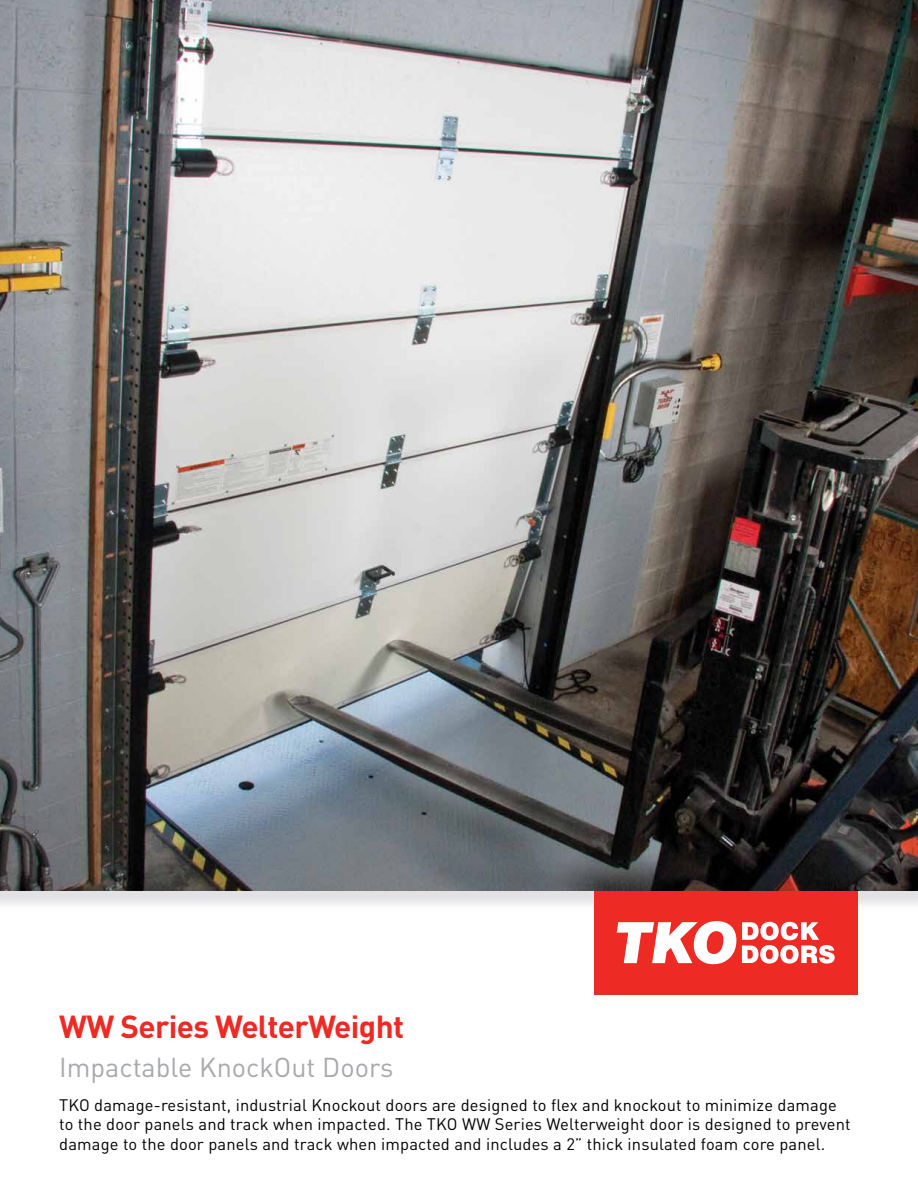
<style>
.page{position:relative;width:918px;height:1188px;background:#fff}
.page>*{position:absolute;margin:0;border:0;box-sizing:border-box;transform-origin:0 0}
.t1{font:700 31.5px "DIN Pro";letter-spacing:-.02em;color:#ee2a24}
.t2{font:27px "DIN Pro";color:#a7a9ac}
.t3{font:16.5px/19.8px "DIN Pro";letter-spacing:.01em;color:#000}
</style>
<div class="page">
<img style="left:0;top:0;width:918px;height:891px">
<div style="left:594px;top:891px;width:264px;height:103px;background:#ee2a24"></div>
<svg style="left:617px;top:921px;width:119px;height:43px"></svg>
<svg style="left:742px;top:922px;width:93px;height:42px"></svg>
<h1 class="t1" style="left:59px;top:1000px;width:347px">WW Series WelterWeight</h1>
<h2 class="t2" style="left:59px;top:1046px;width:336px">Impactable KnockOut Doors</h2>
<p class="t3" style="left:59px;top:1093px;width:793px">TKO damage-resistant, industrial Knockout doors are designed to flex and knockout to minimize damage to the door panels and track when impacted. The TKO WW Series Welterweight door is designed to prevent damage to the door panels and track when impacted and includes a 2” thick insulated foam core panel.</p>
</div>
